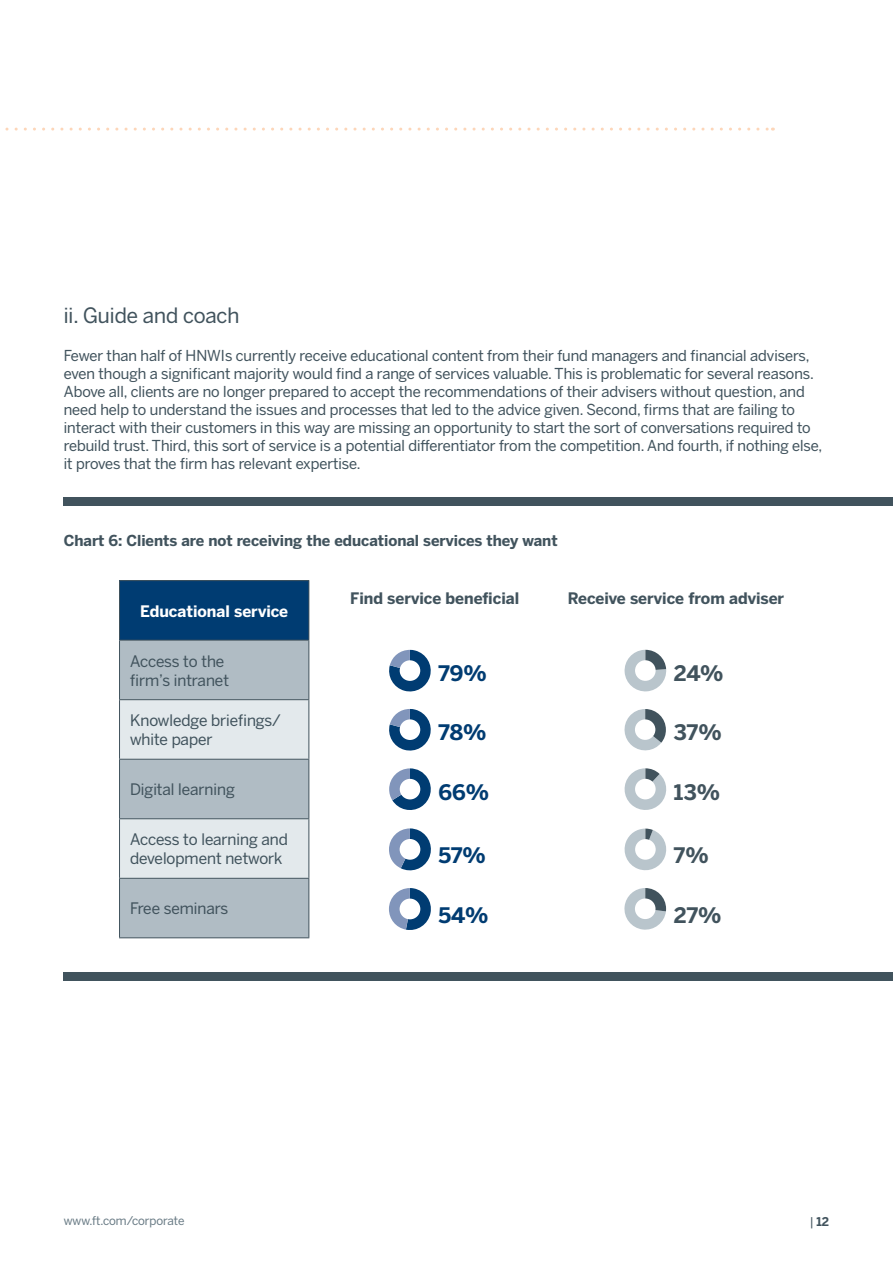
<style>
.page{position:relative;width:893px;height:1263px;background:#fff}
.page>*{position:absolute;margin:0;border:0;box-sizing:border-box;transform-origin:0 0}
.t1{font:700 21.3px "Benton Sans";color:#003c72}
.t2{font:700 21.3px "Benton Sans";letter-spacing:-.005em;color:#41535d}
.t3{font:21px "Benton Sans";color:#41535d}
.t4{font:15.75px/18.9px "Benton Sans";color:#41535d}
.t5{font:700 15.75px "Benton Sans";color:#41535d}
.t6{font:700 15.75px "Benton Sans";color:#fff}
.t7{font:15px/18px "Benton Sans";color:#41535d}
.t8{font:700 15px "Benton Sans";color:#41535d}
.t9{font:12px "Benton Sans";color:#697b85}
.t10{font:700 12px "Benton Sans";color:#41535d}
.s1{font-weight:400}
</style>
<div class="page">
<svg style="left:5px;top:128px;width:768px;height:3px"></svg>
<div style="left:64px;top:972px;width:829px;height:9px;background:#41535d"></div>
<div style="left:64px;top:498px;width:829px;height:8px;background:#41535d"></div>
<div style="left:120px;top:581px;width:189px;height:59px;background:#003c72"></div>
<div style="left:120px;top:641px;width:188px;height:296px;background:#b0bcc4"></div>
<svg style="left:120px;top:700px;width:188px;height:178px"></svg>
<hr style="left:119px;top:580px;width:190px;height:1px;background:#41535d">
<hr style="left:119px;top:581px;width:1px;height:59px;background:#41535d">
<hr style="left:308px;top:581px;width:1px;height:59px;background:#41535d">
<hr style="left:119px;top:640px;width:190px;height:1px;background:#41535d">
<hr style="left:119px;top:641px;width:1px;height:58px;background:#41535d">
<hr style="left:308px;top:641px;width:1px;height:58px;background:#41535d">
<hr style="left:119px;top:699px;width:190px;height:1px;background:#41535d">
<hr style="left:119px;top:700px;width:1px;height:59px;background:#41535d">
<hr style="left:308px;top:700px;width:1px;height:59px;background:#41535d">
<hr style="left:119px;top:759px;width:190px;height:1px;background:#41535d">
<hr style="left:119px;top:760px;width:1px;height:58px;background:#41535d">
<hr style="left:308px;top:760px;width:1px;height:58px;background:#41535d">
<hr style="left:119px;top:818px;width:190px;height:1px;background:#41535d">
<hr style="left:119px;top:819px;width:1px;height:59px;background:#41535d">
<hr style="left:308px;top:819px;width:1px;height:59px;background:#41535d">
<hr style="left:119px;top:878px;width:190px;height:1px;background:#41535d">
<hr style="left:119px;top:879px;width:1px;height:58px;background:#41535d">
<hr style="left:308px;top:879px;width:1px;height:58px;background:#41535d">
<hr style="left:119px;top:937px;width:190px;height:1px;background:#41535d">
<svg style="left:389px;top:650px;width:42px;height:42px"></svg>
<div style="left:400px;top:660px;width:20px;height:21px;background:#fff;border-radius:50%"></div>
<svg style="left:389px;top:768px;width:42px;height:42px"></svg>
<div style="left:400px;top:779px;width:20px;height:20px;background:#fff;border-radius:50%"></div>
<svg style="left:389px;top:828px;width:42px;height:43px"></svg>
<div style="left:400px;top:839px;width:20px;height:21px;background:#fff;border-radius:50%"></div>
<svg style="left:389px;top:888px;width:42px;height:42px"></svg>
<div style="left:400px;top:898px;width:20px;height:21px;background:#fff;border-radius:50%"></div>
<svg style="left:389px;top:709px;width:42px;height:42px"></svg>
<div style="left:400px;top:719px;width:20px;height:21px;background:#fff;border-radius:50%"></div>
<svg style="left:624px;top:888px;width:42px;height:42px"></svg>
<div style="left:635px;top:898px;width:20px;height:21px;background:#fff;border-radius:50%"></div>
<svg style="left:624px;top:650px;width:43px;height:42px"></svg>
<div style="left:635px;top:660px;width:21px;height:21px;background:#fff;border-radius:50%"></div>
<svg style="left:624px;top:768px;width:43px;height:42px"></svg>
<div style="left:635px;top:779px;width:21px;height:20px;background:#fff;border-radius:50%"></div>
<svg style="left:624px;top:709px;width:42px;height:42px"></svg>
<div style="left:635px;top:719px;width:20px;height:21px;background:#fff;border-radius:50%"></div>
<svg style="left:624px;top:828px;width:43px;height:43px"></svg>
<div style="left:635px;top:839px;width:21px;height:21px;background:#fff;border-radius:50%"></div>
<h2 class="t3" style="left:64px;top:303px;width:177px">ii. Guide and coach</h2>
<p class="t7" style="left:64px;top:346px;width:760px">Fewer than half of HNWIs currently receive educational content from their fund managers and financial advisers, even though a significant majority would find a range of services valuable. This is problematic for several reasons.<br>Above all, clients are no longer prepared to accept the recommendations of their advisers without question, and need help to understand the issues and processes that led to the advice given. Second, firms that are failing to interact with their customers in this way are missing an opportunity to start the sort of conversations required to rebuild trust. Third, this sort of service is a potential differentiator from the competition. And fourth, if nothing else, it proves that the firm has relevant expertise.</p>
<p class="t8" style="left:64px;top:531px;width:495px">Chart 6: Clients are not receiving the educational services they want</p>
<p class="t6" style="left:140px;top:601px;width:150px">Educational service</p>
<p class="t4" style="left:130px;top:651px;width:100px">Access to the firm’s intranet</p>
<p class="t4" style="left:130px;top:711px;width:152px">Knowledge briefings/ white paper</p>
<p class="t4" style="left:130px;top:780px;width:106px">Digital learning</p>
<p class="t4" style="left:130px;top:830px;width:159px">Access to learning and development network</p>
<p class="t4" style="left:130px;top:899px;width:100px">Free seminars</p>
<p class="t5" style="left:350px;top:589px;width:171px">Find service beneficial</p>
<p class="t5" style="left:568px;top:589px;width:218px">Receive service from adviser</p>
<h1 class="t1" style="left:439px;top:661px;width:50px">79%</h1>
<h1 class="t2" style="left:674px;top:661px;width:51px">24%</h1>
<h1 class="t1" style="left:439px;top:720px;width:49px">78%</h1>
<h1 class="t2" style="left:674px;top:720px;width:49px">37%</h1>
<h1 class="t1" style="left:439px;top:779px;width:52px">66%</h1>
<h1 class="t2" style="left:674px;top:779px;width:48px">13%</h1>
<h1 class="t1" style="left:439px;top:843px;width:49px">57%</h1>
<h1 class="t2" style="left:674px;top:843px;width:36px">7%</h1>
<h1 class="t1" style="left:439px;top:902px;width:51px">54%</h1>
<h1 class="t2" style="left:674px;top:902px;width:49px">27%</h1>
<p class="t9" style="left:64px;top:1214px;width:122px">www.ft.com/corporate</p>
<p class="t10" style="left:810px;top:1215px;width:21px"><span class="s1">|</span> 12</p>
</div>
